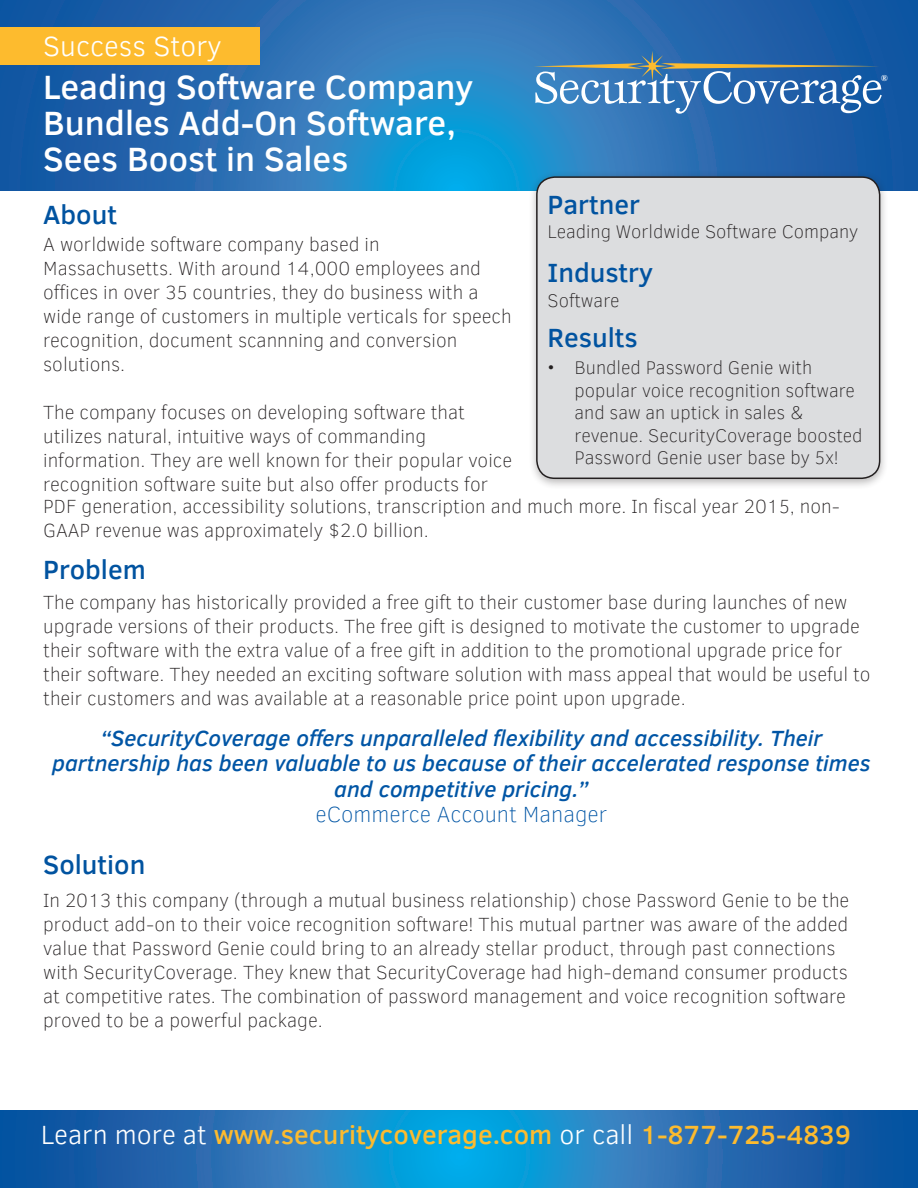
<style>
.page{position:relative;width:918px;height:1188px;background:#fff}
.page>*{position:absolute;margin:0;border:0;box-sizing:border-box;transform-origin:0 0}
.t1{font:500 34.5px/36px "Clear Sans";color:#fff}
.t2{font:300 28.5px "Clear Sans";color:#fff}
.t3{font:500 27px "Clear Sans";color:#fdbb2e}
.t4{font:500 27px "Clear Sans";color:#0153a0}
.t5{font:italic 500 22.5px/25.5px "Clear Sans";color:#0155a5;text-align:center}
.t6{font:100 22.5px "Clear Sans";color:#0155a5}
.t7{font:100 19.5px/24px "Clear Sans";color:#231f20}
.t8{font:100 18.75px/22.5px "Clear Sans";color:#231f20}
.t9{font:700 9px "Bookman Old Style";color:#fff}
.s1{font-weight:300;color:#fff}
</style>
<div class="page">
<svg style="left:0;top:0;width:918px;height:190px;background:#2371b5"></svg>
<div style="left:0;top:27px;width:259px;height:38px;background:#fdbb2e"></div>
<svg style="left:0;top:1110px;width:918px;height:78px;background:#1c76ba"></svg>
<svg style="left:534px;top:51px;width:348px;height:63px;background:#4d80b4"></svg>
<div style="left:528px;top:171px;width:361px;height:319px;background:#231f20;opacity:.31"></div>
<div style="left:537px;top:177px;width:343px;height:301px;background:#dcdddf;border-radius:18px"></div>
<div style="left:536px;top:176px;width:344px;height:303px;border:2px solid #231f20;border-radius:18px"></div>
<p class="t2" style="left:43px;top:28px;width:180px">Success Story</p>
<p class="t1" style="left:43px;top:68px;width:432px">Leading Software Company<br>Bundles Add-On Software,<br>Sees Boost in Sales</p>
<p class="t4" style="left:43px;top:196px;width:75px">About</p>
<p class="t7" style="left:43px;top:232px;width:470px">A worldwide software company based in Massachusetts. With around 14,000 employees and offices in over 35 countries, they do business with a wide range of customers in multiple verticals for speech recognition, document scannning and conversion solutions.</p>
<p class="t7" style="left:43px;top:400px;width:470px">The company focuses on developing software that utilizes natural, intuitive ways of commanding information. They are well known for their popular voice recognition software suite but also offer products for</p>
<p class="t4" style="left:548px;top:186px;width:94px">Partner</p>
<p class="t8" style="left:548px;top:220px;width:312px">Leading Worldwide Software Company</p>
<p class="t4" style="left:548px;top:254px;width:107px">Industry</p>
<p class="t8" style="left:548px;top:290px;width:73px">Software</p>
<p class="t4" style="left:548px;top:319px;width:92px">Results</p>
<p class="t8" style="left:575px;top:357px;width:290px;text-indent:-27px">• Bundled Password Genie with popular voice recognition software and saw an uptick in sales &amp; revenue. SecurityCoverage boosted<br>Password Genie user base by 5x!</p>
<p class="t7" style="left:43px;top:494px;width:798px">PDF generation, accessibility solutions, transcription and much more. In fiscal year 2015, non-<br>GAAP revenue was approximately $2.0 billion.</p>
<p class="t4" style="left:43px;top:551px;width:104px">Problem</p>
<p class="t7" style="left:43px;top:590px;width:829px">The company has historically provided a free gift to their customer base during launches of new upgrade versions of their products. The free gift is designed to motivate the customer to upgrade their software with the extra value of a free gift in addition to the promotional upgrade price for their software. They needed an exciting software solution with mass appeal that would be useful to their customers and was available at a reasonable price point upon upgrade.</p>
<p class="t5" style="left:52px;top:725px;width:820px">“SecurityCoverage offers unparalleled flexibility and accessibility. Their partnership has been valuable to us because of their accelerated response times and competitive pricing.”</p>
<p class="t6" style="left:316px;top:800px;width:293px">eCommerce Account Manager</p>
<p class="t4" style="left:43px;top:846px;width:104px">Solution</p>
<p class="t7" style="left:43px;top:888px;width:808px">In 2013 this company (through a mutual business relationship) chose Password Genie to be the product add-on to their voice recognition software! This mutual partner was aware of the added value that Password Genie could bring to an already stellar product, through past connections with SecurityCoverage. They knew that SecurityCoverage had high-demand consumer products at competitive rates. The combination of password management and voice recognition software proved to be a powerful package.</p>
<p class="t9" style="left:881px;top:71px;width:8px">®</p>
<p class="t3" style="left:41px;top:1116px;width:812px"><span class="s1">Learn more at</span> www.securitycoverage.com <span class="s1">or call</span> 1-877-725-4839</p>
</div>
